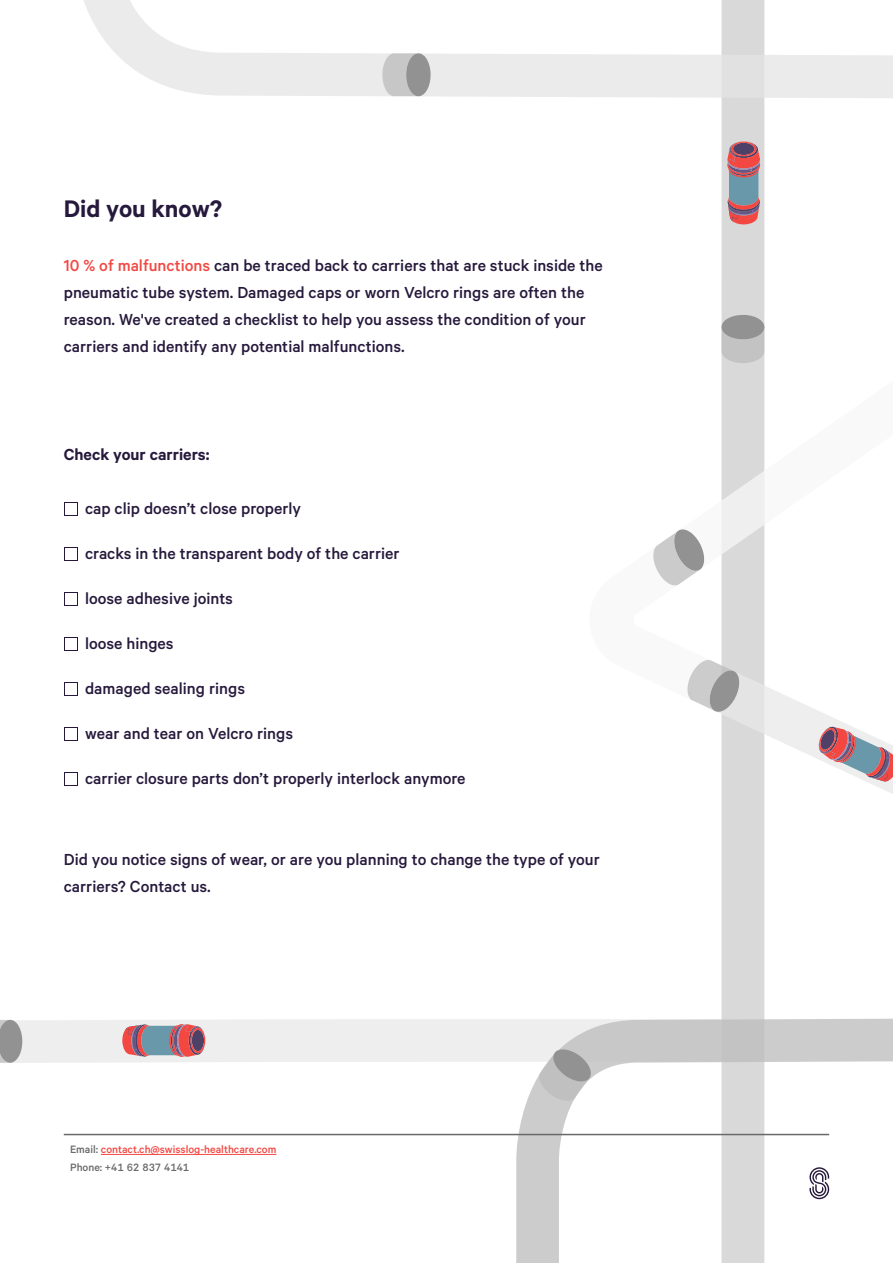
<style>
.page{position:relative;width:893px;height:1263px;background:#fff}
.page>*{position:absolute;margin:0;border:0;box-sizing:border-box;transform-origin:0 0}
.t1{font:600 27px "Calibre";color:#26193c}
.t2{font:500 18px/27px "Calibre";color:#26193c}
.t3{font:600 18px "Calibre";color:#26193c}
.t4{font:500 12px/18px "Calibre";color:#f34842}
.s1{color:#f34842}
.s2{color:#696969}
</style>
<div class="page">
<div style="left:721px;top:0;width:43px;height:1263px;background:#d9d9d9"></div>
<svg style="left:83px;top:0;width:810px;height:98px"></svg>
<svg style="left:727px;top:142px;width:33px;height:82px"></svg>
<svg style="left:9px;top:1019px;width:507px;height:136px"></svg>
<svg style="left:122px;top:1024px;width:83px;height:33px"></svg>
<svg style="left:382px;top:53px;width:50px;height:43px"></svg>
<svg style="left:0;top:1020px;width:24px;height:43px"></svg>
<svg style="left:721px;top:313px;width:43px;height:50px"></svg>
<svg style="left:721px;top:373px;width:44px;height:211px"></svg>
<svg style="left:718px;top:671px;width:175px;height:346px"></svg>
<svg style="left:818px;top:725px;width:75px;height:57px"></svg>
<svg style="left:653px;top:528px;width:88px;height:184px"></svg>
<svg style="left:516px;top:1017px;width:377px;height:246px"></svg>
<svg style="left:539px;top:1049px;width:52px;height:52px"></svg>
<svg style="left:809px;top:1167px;width:20px;height:32px"></svg>
<hr style="left:64px;top:1134px;width:765px;height:1px;background:#696969">
<hr style="left:101px;top:1154px;width:175px;height:1px;background:#f34842">
<svg style="left:65px;top:502px;width:13px;height:14px"></svg>
<svg style="left:65px;top:547px;width:13px;height:14px"></svg>
<svg style="left:65px;top:592px;width:13px;height:14px"></svg>
<svg style="left:65px;top:637px;width:13px;height:14px"></svg>
<svg style="left:65px;top:682px;width:13px;height:14px"></svg>
<svg style="left:65px;top:727px;width:13px;height:14px"></svg>
<svg style="left:65px;top:772px;width:13px;height:14px"></svg>
<h1 class="t1" style="left:64px;top:192px;width:160px">Did you know?</h1>
<p class="t2" style="left:64px;top:251px;width:540px"><span class="s1">10 % of malfunctions</span> can be traced back to carriers that are stuck inside the pneumatic tube system. Damaged caps or worn Velcro rings are often the reason. We've created a checklist to help you assess the condition of your carriers and identify any potential malfunctions.</p>
<p class="t3" style="left:64px;top:443px;width:147px">Check your carriers:</p>
<p class="t2" style="left:64px;top:494px;width:239px">— cap clip doesn’t close properly</p>
<p class="t2" style="left:64px;top:539px;width:337px">— cracks in the transparent body of the carrier</p>
<p class="t2" style="left:64px;top:584px;width:171px">— loose adhesive joints</p>
<p class="t2" style="left:64px;top:629px;width:111px">— loose hinges</p>
<p class="t2" style="left:64px;top:674px;width:183px">— damaged sealing rings</p>
<p class="t2" style="left:64px;top:719px;width:231px">— wear and tear on Velcro rings</p>
<p class="t2" style="left:64px;top:764px;width:403px">— carrier closure parts don’t properly interlock anymore</p>
<p class="t2" style="left:64px;top:845px;width:538px">Did you notice signs of wear, or are you planning to change the type of your carriers? Contact us.</p>
<p class="t4" style="left:70px;top:1140px;width:208px"><span class="s2">Email:</span> contact.ch@swisslog-healthcare.com<br><span class="s2">Phone: +41 62 837 4141</span></p>
</div>
